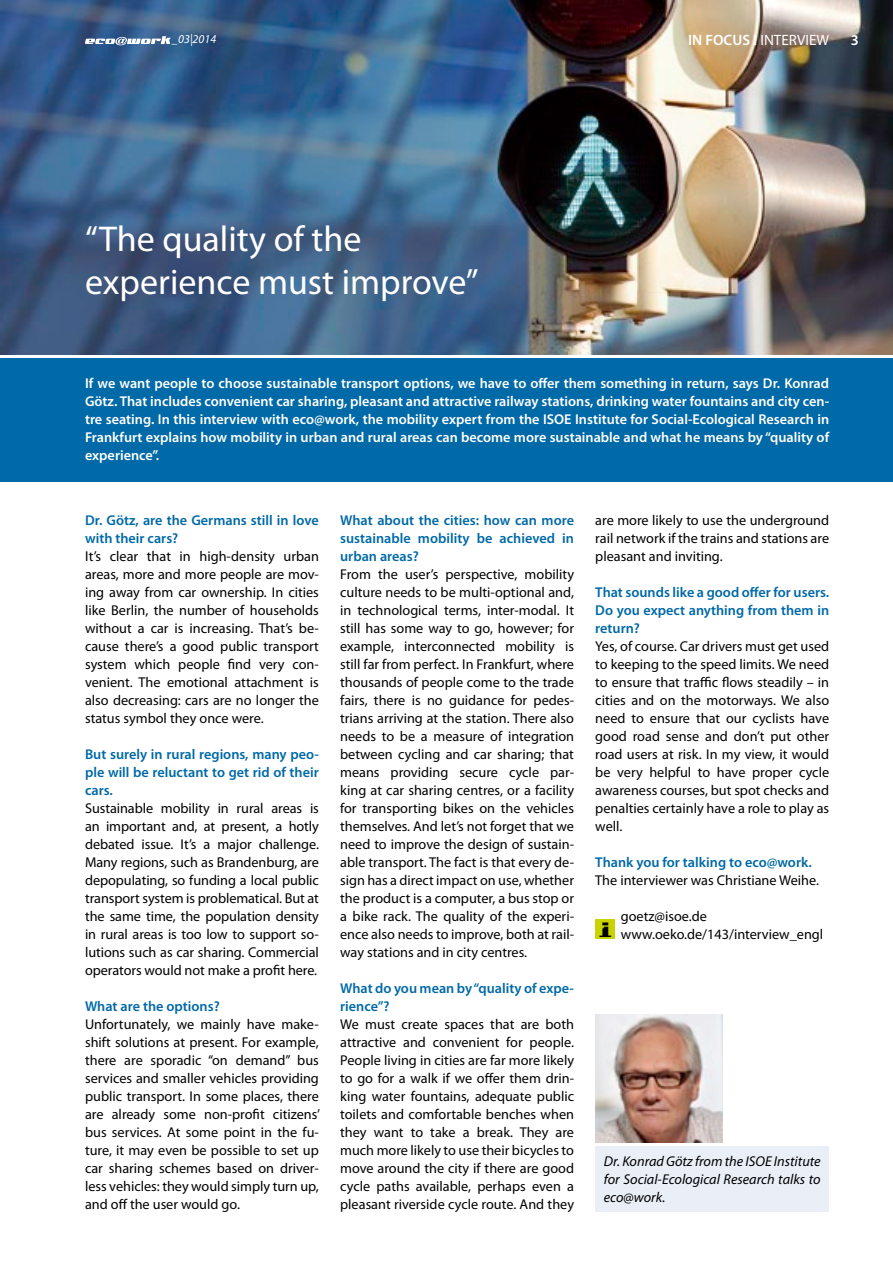
<style>
.page{position:relative;width:893px;height:1263px;background:#fff}
.page>*{position:absolute;margin:0;border:0;box-sizing:border-box;transform-origin:0 0}
.t1{font:36px/43.2px "Myriad Pro";color:#fff}
.t2{font:15px "Myriad Pro";color:#fff}
.t3{font:600 15px "Myriad Pro";color:#fff}
.t4{font:14.25px/18px "Myriad Pro";color:#000;text-align:justify}
.t5{font:600 14.25px/18px "Myriad Pro";color:#fff;text-align:justify}
.t6{font:600 14.25px/18px "Myriad Pro";color:#0069a7;text-align:justify}
.t7{font:italic 14.25px/18px "Myriad Pro";color:#000;text-align:justify}
.t8{font:italic 12px "Myriad Pro";color:#fff}
.s1{font-weight:600}
</style>
<div class="page">
<img style="left:0;top:0;width:893px;height:354px">
<div style="left:0;top:359px;width:893px;height:123px;background:#0069a7"></div>
<svg style="left:85px;top:36px;width:86px;height:9px"></svg>
<div style="left:595px;top:920px;width:19px;height:19px;background:#c8d400"></div>
<img style="left:599px;top:922px;width:13px;height:15px">
<div style="left:595px;top:1147px;width:234px;height:65px;background:#eaeef7"></div>
<img style="left:595px;top:1015px;width:128px;height:127px">
<p class="t8" style="left:172px;top:32px;width:46px">_03|2014</p>
<p class="t2" style="left:688px;top:31px;width:142px"><span class="s1">IN FOCUS I</span> INTERVIEW</p>
<p class="t3" style="left:851px;top:31px;width:10px">3</p>
<h1 class="t1" style="left:85px;top:216px;width:395px">“The quality of the experience must improve”</h1>
<p class="t5" style="left:85px;top:374px;width:746px">If we want people to choose sustainable transport options, we have to offer them something in return, says Dr. Konrad Götz. That includes convenient car sharing, pleasant and attractive railway stations, drinking water fountains and city cen&shy;tre seating. In this interview with eco@work, the mobility expert from the ISOE Institute for Social-Ecological Research in Frankfurt explains how mobility in urban and rural areas can become more sustainable and what he means by “quality of experience”.</p>
<p class="t6" style="left:85px;top:511px;width:235px">Dr. Götz, are the Germans still in love with their cars?</p>
<p class="t4" style="left:85px;top:547px;width:235px">It’s clear that in high-density urban areas, more and more people are mov&shy;ing away from car ownership. In cities like Berlin, the number of households without a car is increasing. That’s be&shy;cause there’s a good public transport system which people find very con&shy;venient. The emotional attachment is also decreasing: cars are no longer the status symbol they once were.</p>
<p class="t6" style="left:85px;top:745px;width:235px">But surely in rural regions, many peo&shy;ple will be reluctant to get rid of their cars.</p>
<p class="t4" style="left:85px;top:799px;width:235px">Sustainable mobility in rural areas is an important and, at present, a hotly debated issue. It’s a major challenge.<br>Many regions, such as Brandenburg, are depopulating, so funding a local public transport system is problematical. But at the same time, the population density in rural areas is too low to support so&shy;lutions such as car sharing. Commercial operators would not make a profit here.</p>
<p class="t6" style="left:85px;top:997px;width:136px">What are the options?</p>
<p class="t4" style="left:85px;top:1015px;width:237px;text-align:left">Unfortunately, we mainly have make&shy;shift solutions at present. For example, there are sporadic “on demand” bus services and smaller vehicles providing public transport. In some places, there are already some non-profit citizens’ bus services. At some point in the fu&shy;ture, it may even be possible to set up car sharing schemes based on driver&shy;less vehicles: they would simply turn up, and off the user would go.</p>
<p class="t6" style="left:340px;top:511px;width:235px">What about the cities: how can more sustainable mobility be achieved in urban areas?</p>
<p class="t4" style="left:340px;top:565px;width:235px">From the user’s perspective, mobility culture needs to be multi-optional and, in technological terms, inter-modal. It still has some way to go, however; for example, interconnected mobility is still far from perfect. In Frankfurt, where thousands of people come to the trade fairs, there is no guidance for pedes&shy;trians arriving at the station. There also needs to be a measure of integration between cycling and car sharing; that means providing secure cycle par&shy;king at car sharing centres, or a facility for transporting bikes on the vehicles themselves. And let’s not forget that we need to improve the design of sustain&shy;able transport. The fact is that every de&shy;sign has a direct impact on use, whether the product is a computer, a bus stop or a bike rack. The quality of the experi&shy;ence also needs to improve, both at rail&shy;way stations and in city centres.</p>
<p class="t6" style="left:340px;top:978px;width:235px">What do you mean by “quality of expe&shy;rience”?</p>
<p class="t4" style="left:340px;top:1015px;width:235px">We must create spaces that are both attractive and convenient for people.<br>People living in cities are far more likely to go for a walk if we offer them drin&shy;king water fountains, adequate public toilets and comfortable benches when they want to take a break. They are much more likely to use their bicycles to move around the city if there are good cycle paths available, perhaps even a pleasant riverside cycle route. And they</p>
<p class="t4" style="left:595px;top:511px;width:235px">are more likely to use the underground rail network if the trains and stations are pleasant and inviting.</p>
<p class="t6" style="left:595px;top:582px;width:235px">That sounds like a good offer for users.<br>Do you expect anything from them in return?</p>
<p class="t4" style="left:595px;top:637px;width:235px">Yes, of course. Car drivers must get used to keeping to the speed limits. We need to ensure that traffic flows steadily – in cities and on the motorways. We also need to ensure that our cyclists have good road sense and don’t put other road users at risk. In my view, it would be very helpful to have proper cycle awareness courses, but spot checks and penalties certainly have a role to play as well.</p>
<p class="t6" style="left:595px;top:852px;width:218px">Thank you for talking to eco@work.</p>
<p class="t4" style="left:595px;top:871px;width:225px">The interviewer was Christiane Weihe.</p>
<p class="t4" style="left:621px;top:906px;width:204px">goetz@isoe.de www.oeko.de/143/interview_engl</p>
<p class="t7" style="left:604px;top:1152px;width:218px">Dr. Konrad Götz from the ISOE Institute for Social-Ecological Research talks to eco@work.</p>
</div>
